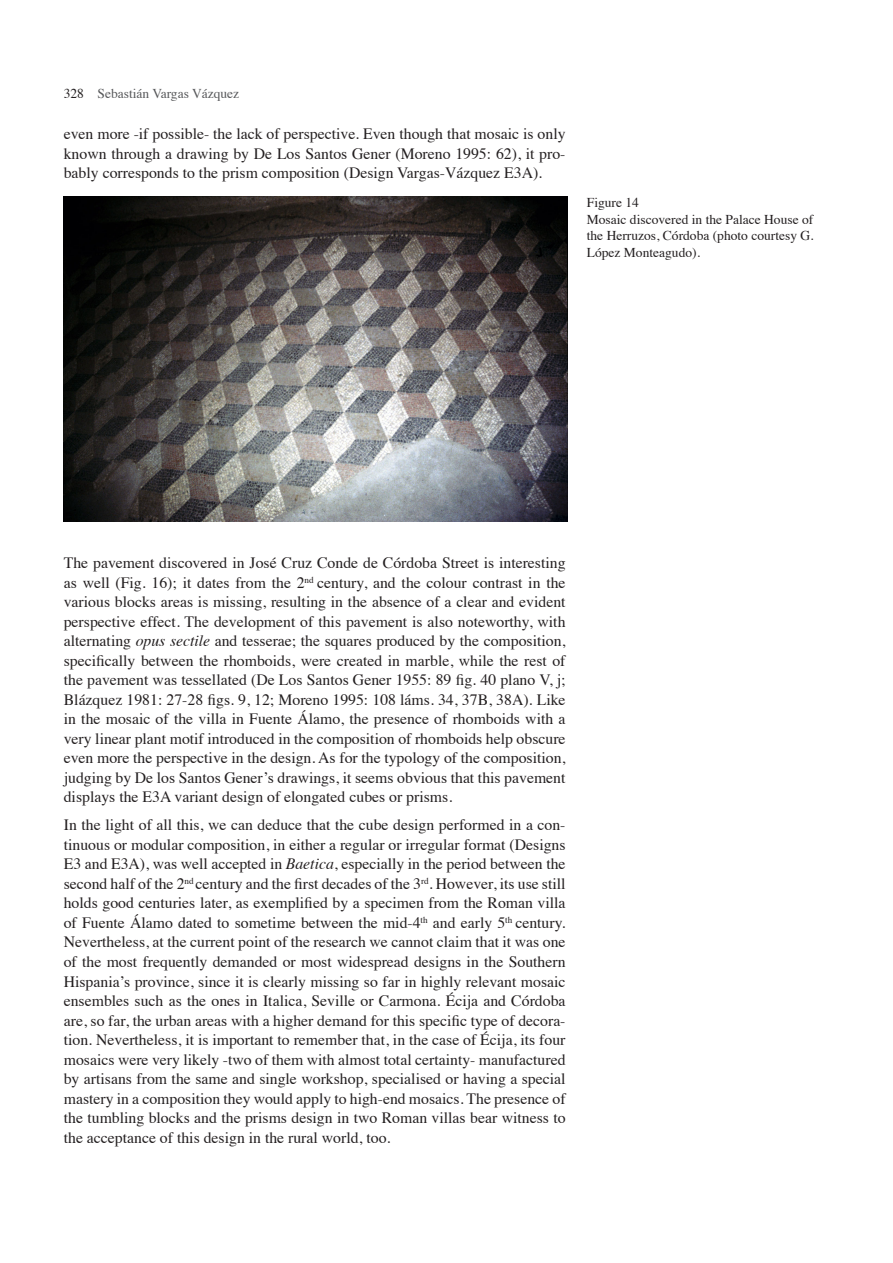
<style>
.page{position:relative;width:893px;height:1263px;background:#fff}
.page>*{position:absolute;margin:0;border:0;box-sizing:border-box;transform-origin:0 0}
.JMR_Metin{font:15.75px/19.5px "Times";color:#231f20;text-align:justify}
.JMR_Resimaltı{font:13.5px/16.5px "Times";color:#231f20;text-align:justify}
.JMR_Sayfa_Üst_Başlık{font:13.5px "Times";color:#57585a}
.s1{color:#231f20}
.s2{font-style:italic}
</style>
<div class="page">
<img style="left:64px;top:197px;width:503px;height:325px">
<p class="JMR_Sayfa_Üst_Başlık" style="left:64px;top:81px;width:177px"><span class="s1">328</span> Sebastián Vargas Vázquez</p>
<p class="JMR_Metin" style="left:64px;top:123px;width:503px">even more -if possible- the lack of perspective. Even though that mosaic is only known through a drawing by De Los Santos Gener (Moreno 1995: 62), it pro&shy;bably corresponds to the prism composition (Design Vargas-Vázquez E3A).</p>
<p class="JMR_Resimaltı" style="left:587px;top:193px;width:54px">Figure 14</p>
<p class="JMR_Resimaltı" style="left:587px;top:210px;width:228px">Mosaic discovered in the Palace House of the Herruzos, Córdoba (photo courtesy G.<br>López Monteagudo).</p>
<p class="JMR_Metin" style="left:64px;top:552px;width:503px">The pavement discovered in José Cruz Conde de Córdoba Street is interesting as well (Fig. 16); it dates from the 2<sup>nd</sup> century, and the colour contrast in the various blocks areas is missing, resulting in the absence of a clear and evident perspective effect. The development of this pavement is also noteworthy, with alternating <span class="s2">opus sectile</span> and tesserae; the squares produced by the composition, specifically between the rhomboids, were created in marble, while the rest of the pavement was tessellated (De Los Santos Gener 1955: 89 fig. 40 plano V, j; Blázquez 1981: 27-28 figs. 9, 12; Moreno 1995: 108 láms. 34, 37B, 38A). Like in the mosaic of the villa in Fuente Álamo, the presence of rhomboids with a very linear plant motif introduced in the composition of rhomboids help obscure even more the perspective in the design. As for the typology of the composition, judging by De los Santos Gener’s drawings, it seems obvious that this pavement displays the E3A variant design of elongated cubes or prisms.</p>
<p class="JMR_Metin" style="left:64px;top:814px;width:503px">In the light of all this, we can deduce that the cube design performed in a con&shy;tinuous or modular composition, in either a regular or irregular format (Designs E3 and E3A), was well accepted in <span class="s2">Baetica</span>, especially in the period between the second half of the 2<sup>nd</sup> century and the first decades of the 3<sup>rd</sup>. However, its use still holds good centuries later, as exemplified by a specimen from the Roman villa of Fuente Álamo dated to sometime between the mid-4<sup>th</sup> and early 5<sup>th</sup> century.<br>Nevertheless, at the current point of the research we cannot claim that it was one of the most frequently demanded or most widespread designs in the Southern Hispania’s province, since it is clearly missing so far in highly relevant mosaic ensembles such as the ones in Italica, Seville or Carmona. Écija and Córdoba are, so far, the urban areas with a higher demand for this specific type of decora&shy;tion. Nevertheless, it is important to remember that, in the case of Écija, its four mosaics were very likely -two of them with almost total certainty- manufactured by artisans from the same and single workshop, specialised or having a special mastery in a composition they would apply to high-end mosaics. The presence of the tumbling blocks and the prisms design in two Roman villas bear witness to the acceptance of this design in the rural world, too.</p>
</div>
